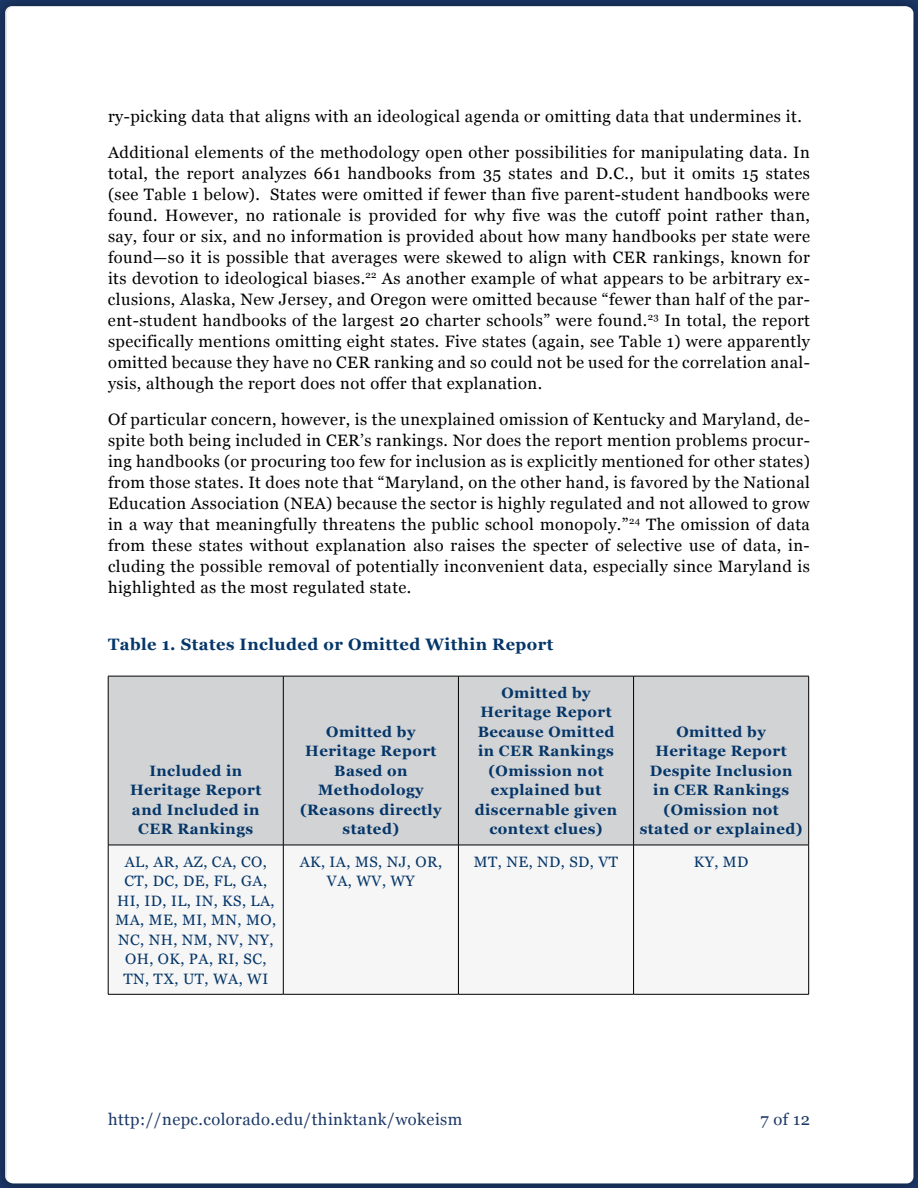
<style>
.page{position:relative;width:918px;height:1188px;background:#fff}
.page>*{position:absolute;margin:0;border:0;box-sizing:border-box;transform-origin:0 0}
.t1{font:16.5px/21px "Georgia";letter-spacing:.025em;color:#000;text-align:justify}
.t2{font:16.5px "Georgia";letter-spacing:.025em;color:#1c3868}
.t3{font:700 16.5px "Georgia";letter-spacing:.025em;color:#053669}
.t4{font:700 15px/19.5px "Georgia";letter-spacing:.03em;color:#053669;text-align:center}
.t5{font:15px/19.5px "Georgia";letter-spacing:.03em;color:#053669;text-align:center}
</style>
<div class="page">
<div style="left:0;top:0;width:918px;height:1188px;background:#000;opacity:.25"></div>
<div style="left:7px;top:7px;width:906px;height:1176px;background:#fff;border-radius:7px"></div>
<div style="left:109px;top:677px;width:699px;height:168px;background:#d1d3d4"></div>
<div style="left:109px;top:846px;width:699px;height:148px;background:#f6f6f6"></div>
<hr style="left:283px;top:676px;width:1px;height:169px;background:#000">
<hr style="left:458px;top:676px;width:1px;height:169px;background:#000">
<hr style="left:633px;top:676px;width:1px;height:169px;background:#000">
<hr style="left:108px;top:845px;width:175px;height:1px;background:#000">
<hr style="left:283px;top:845px;width:175px;height:1px;background:#000">
<hr style="left:283px;top:845px;width:1px;height:149px;background:#000">
<hr style="left:458px;top:845px;width:176px;height:1px;background:#000">
<hr style="left:458px;top:845px;width:1px;height:149px;background:#000">
<hr style="left:634px;top:845px;width:175px;height:1px;background:#000">
<hr style="left:633px;top:845px;width:1px;height:149px;background:#000">
<hr style="left:108px;top:676px;width:175px;height:1px;background:#000">
<hr style="left:283px;top:676px;width:175px;height:1px;background:#000">
<hr style="left:458px;top:676px;width:176px;height:1px;background:#000">
<hr style="left:634px;top:676px;width:175px;height:1px;background:#000">
<hr style="left:108px;top:994px;width:175px;height:1px;background:#000">
<hr style="left:283px;top:994px;width:175px;height:1px;background:#000">
<hr style="left:458px;top:994px;width:176px;height:1px;background:#000">
<hr style="left:634px;top:994px;width:175px;height:1px;background:#000">
<hr style="left:108px;top:676px;width:1px;height:169px;background:#000">
<hr style="left:108px;top:845px;width:1px;height:149px;background:#000">
<hr style="left:808px;top:676px;width:1px;height:169px;background:#000">
<hr style="left:808px;top:845px;width:1px;height:149px;background:#000">
<p class="t1" style="left:108px;top:98px;width:703px;line-height:36px">ry-picking data that aligns with an ideological agenda or omitting data that undermines it.<br>Additional elements of the methodology open other possibilities for manipulating data. In</p>
<p class="t1" style="left:108px;top:162px;width:704px">total, the report analyzes 661 handbooks from 35 states and D.C., but it omits 15 states (see Table 1 below). States were omitted if fewer than five parent-student handbooks were found. However, no rationale is provided for why five was the cutoff point rather than, say, four or six, and no information is provided about how many handbooks per state were found—so it is possible that averages were skewed to align with CER rankings, known for its devotion to ideological biases.<sup>22</sup> As another example of what appears to be arbitrary ex&shy;clusions, Alaska, New Jersey, and Oregon were omitted because “fewer than half of the par&shy;ent-student handbooks of the largest 20 charter schools” were found.<sup>23</sup> In total, the report specifically mentions omitting eight states. Five states (again, see Table 1) were apparently omitted because they have no CER ranking and so could not be used for the correlation anal&shy;ysis, although the report does not offer that explanation.</p>
<p class="t1" style="left:108px;top:408px;width:703px">Of particular concern, however, is the unexplained omission of Kentucky and Maryland, de&shy;spite both being included in CER’s rankings. Nor does the report mention problems procur&shy;ing handbooks (or procuring too few for inclusion as is explicitly mentioned for other states) from those states. It does note that “Maryland, on the other hand, is favored by the National Education Association (NEA) because the sector is highly regulated and not allowed to grow in a way that meaningfully threatens the public school monopoly.”<sup>24</sup> The omission of data from these states without explanation also raises the specter of selective use of data, in&shy;cluding the possible removal of potentially inconvenient data, especially since Maryland is highlighted as the most regulated state.</p>
<p class="t3" style="left:108px;top:632px;width:447px">Table 1. States Included or Omitted Within Report</p>
<p class="t4" style="left:130px;top:760px;width:133px">Included in<br>Heritage Report and Included in<br>CER Rankings</p>
<p class="t4" style="left:300px;top:721px;width:143px">Omitted by<br>Heritage Report<br>Based on<br>Methodology (Reasons directly stated)</p>
<p class="t4" style="left:475px;top:682px;width:144px">Omitted by<br>Heritage Report<br>Because Omitted in CER Rankings (Omission not explained but discernable given context clues)</p>
<p class="t4" style="left:640px;top:721px;width:164px">Omitted by<br>Heritage Report<br>Despite Inclusion<br>in CER Rankings (Omission not stated or explained)</p>
<p class="t5" style="left:115px;top:851px;width:162px">AL, AR, AZ, CA, CO,<br>CT, DC, DE, FL, GA,<br>HI, ID, IL, IN, KS, LA,<br>MA, ME, MI, MN, MO,<br>NC, NH, NM, NV, NY,<br>OH, OK, PA, RI, SC,<br>TN, TX, UT, WA, WI</p>
<p class="t5" style="left:300px;top:851px;width:144px">AK, IA, MS, NJ, OR,<br>VA, WV, WY</p>
<p class="t5" style="left:474px;top:851px;width:146px">MT, NE, ND, SD, VT</p>
<p class="t5" style="left:694px;top:851px;width:56px">KY, MD</p>
<p class="t2" style="left:108px;top:1107px;width:356px">http://nepc.colorado.edu/thinktank/wokeism</p>
<p class="t2" style="left:761px;top:1107px;width:51px">7 of 12</p>
</div>
